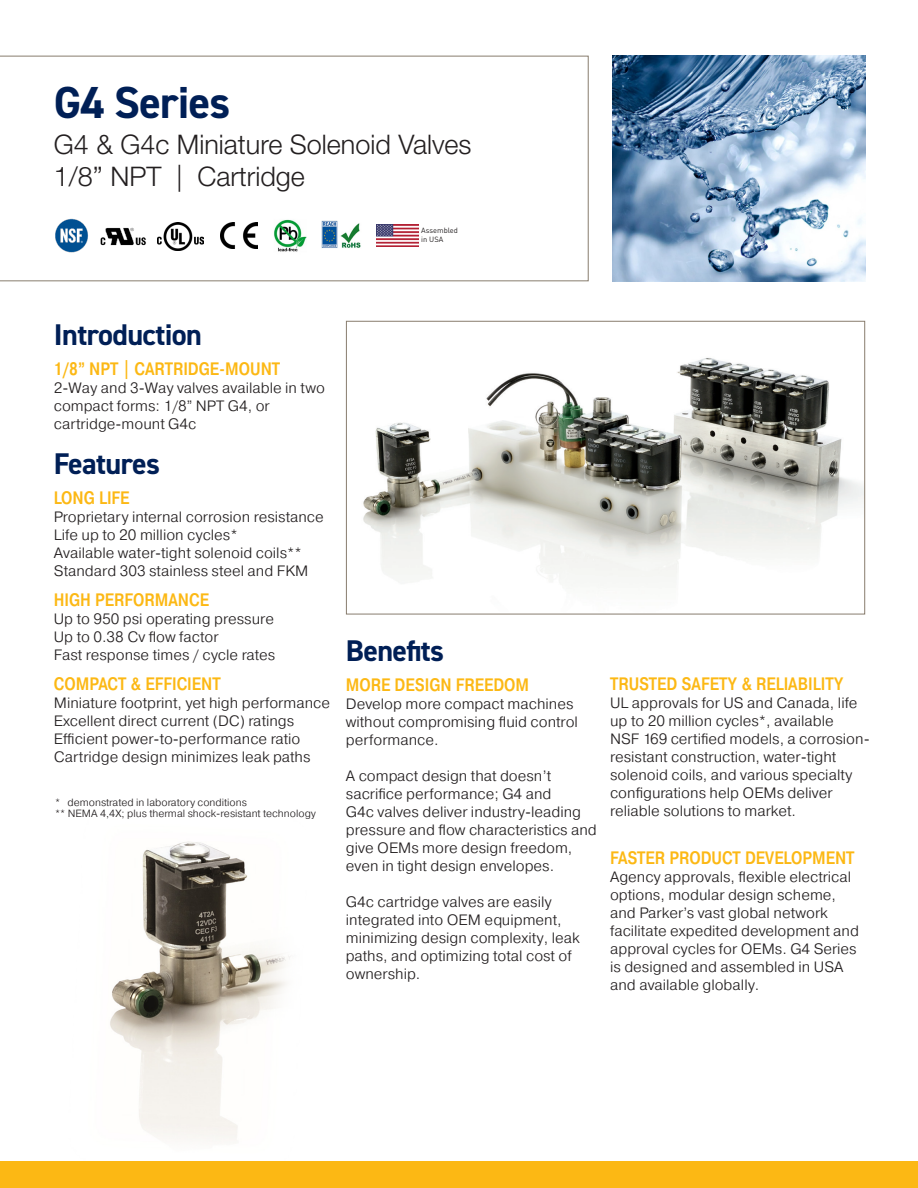
<style>
.page{position:relative;width:918px;height:1188px;background:#fff}
.page>*{position:absolute;margin:0;border:0;box-sizing:border-box;transform-origin:0 0}
.t1{font:700 45px "DIN2014";letter-spacing:-.02em;color:#001f56}
.t2{font:700 30px "DIN2014";letter-spacing:-.02em;color:#001f56}
.t3{font:300 27px "Helvetica Neue LT Std";color:#231f20}
.t4{font:500 18px "Pragmatica Cond";color:#fcb814}
.t5{font:300 15px/18px "Pragmatica";color:#231f20}
.t6{font:300 10.5px/10.5px "Pragmatica";color:#231f20}
.t7{font:7.5px "DINOT";color:#231f20}
</style>
<div class="page">
<img style="left:110px;top:841px;width:180px;height:300px">
<img style="left:612px;top:56px;width:253px;height:225px">
<img style="left:363px;top:358px;width:500px;height:224px">
<div style="left:346px;top:321px;width:519px;height:294px;border:1px solid #887d6e"></div>
<svg style="left:0;top:56px;width:589px;height:225px"></svg>
<img style="left:32px;top:215px;width:67px;height:41px">
<img style="left:99px;top:212px;width:49px;height:49px">
<img style="left:158px;top:223px;width:45px;height:28px">
<img style="left:221px;top:223px;width:36px;height:26px">
<img style="left:272px;top:216px;width:35px;height:38px">
<img style="left:321px;top:220px;width:41px;height:29px">
<img style="left:376px;top:224px;width:43px;height:22px">
<div style="left:0;top:1161px;width:918px;height:27px;background:#fcb814"></div>
<p class="t1" style="left:54px;top:72px;width:178px">G4 Series</p>
<p class="t3" style="left:54px;top:128px;width:419px">G4 &amp; G4c Miniature Solenoid Valves</p>
<p class="t3" style="left:54px;top:160px;width:253px">1/8” NPT | Cartridge</p>
<p class="t7" style="left:421px;top:225px;width:38px">Assembled</p>
<p class="t7" style="left:421px;top:234px;width:24px">in USA</p>
<p class="t2" style="left:54px;top:315px;width:150px">Introduction</p>
<p class="t4" style="left:54px;top:358px;width:228px">1/8” NPT | CARTRIDGE-MOUNT</p>
<p class="t5" style="left:54px;top:379px;width:273px">2-Way and 3-Way valves available in two compact forms: 1/8” NPT G4, or</p>
<p class="t5" style="left:54px;top:415px;width:144px">cartridge-mount G4c</p>
<p class="t2" style="left:54px;top:444px;width:108px">Features</p>
<p class="t4" style="left:54px;top:487px;width:77px">LONG LIFE</p>
<p class="t5" style="left:54px;top:508px;width:271px">Proprietary internal corrosion resistance</p>
<p class="t5" style="left:54px;top:526px;width:185px">Life up to 20 million cycles*</p>
<p class="t5" style="left:54px;top:544px;width:249px">Available water-tight solenoid coils**</p>
<p class="t5" style="left:54px;top:562px;width:256px">Standard 303 stainless steel and FKM</p>
<p class="t4" style="left:54px;top:589px;width:157px">HIGH PERFORMANCE</p>
<p class="t5" style="left:54px;top:610px;width:222px">Up to 950 psi operating pressure</p>
<p class="t5" style="left:54px;top:628px;width:166px">Up to 0.38 Cv flow factor</p>
<p class="t5" style="left:54px;top:646px;width:223px">Fast response times / cycle rates</p>
<p class="t4" style="left:54px;top:673px;width:168px">COMPACT &amp; EFFICIENT</p>
<p class="t5" style="left:54px;top:694px;width:278px">Miniature footprint, yet high performance</p>
<p class="t5" style="left:54px;top:712px;width:242px">Excellent direct current (DC) ratings</p>
<p class="t5" style="left:54px;top:730px;width:248px">Efficient power-to-performance ratio</p>
<p class="t5" style="left:54px;top:748px;width:258px">Cartridge design minimizes leak paths</p>
<p class="t6" style="left:55px;top:797px;width:262px">* demonstrated in laboratory conditions<br>** NEMA 4,4X; plus thermal shock-resistant technology</p>
<p class="t2" style="left:346px;top:630px;width:100px">Benefits</p>
<p class="t4" style="left:346px;top:674px;width:185px">MORE DESIGN FREEDOM</p>
<p class="t5" style="left:346px;top:694px;width:234px">Develop more compact machines without compromising fluid control performance.</p>
<p class="t5" style="left:346px;top:766px;width:252px">A compact design that doesn’t sacrifice performance; G4 and<br>G4c valves deliver industry-leading pressure and flow characteristics and give OEMs more design freedom, even in tight design envelopes.</p>
<p class="t5" style="left:346px;top:892px;width:235px">G4c cartridge valves are easily integrated into OEM equipment, minimizing design complexity, leak paths, and optimizing total cost of ownership.</p>
<p class="t4" style="left:610px;top:673px;width:235px">TRUSTED SAFETY &amp; RELIABILITY</p>
<p class="t5" style="left:610px;top:693px;width:261px">UL approvals for US and Canada, life up to 20 million cycles*, available<br>NSF 169 certified models, a corrosion&shy;resistant construction, water-tight solenoid coils, and various specialty configurations help OEMs deliver reliable solutions to market.</p>
<p class="t4" style="left:610px;top:847px;width:246px">FASTER PRODUCT DEVELOPMENT</p>
<p class="t5" style="left:610px;top:867px;width:251px">Agency approvals, flexible electrical options, modular design scheme, and Parker’s vast global network facilitate expedited development and approval cycles for OEMs. G4 Series is designed and assembled in USA and available globally.</p>
</div>
